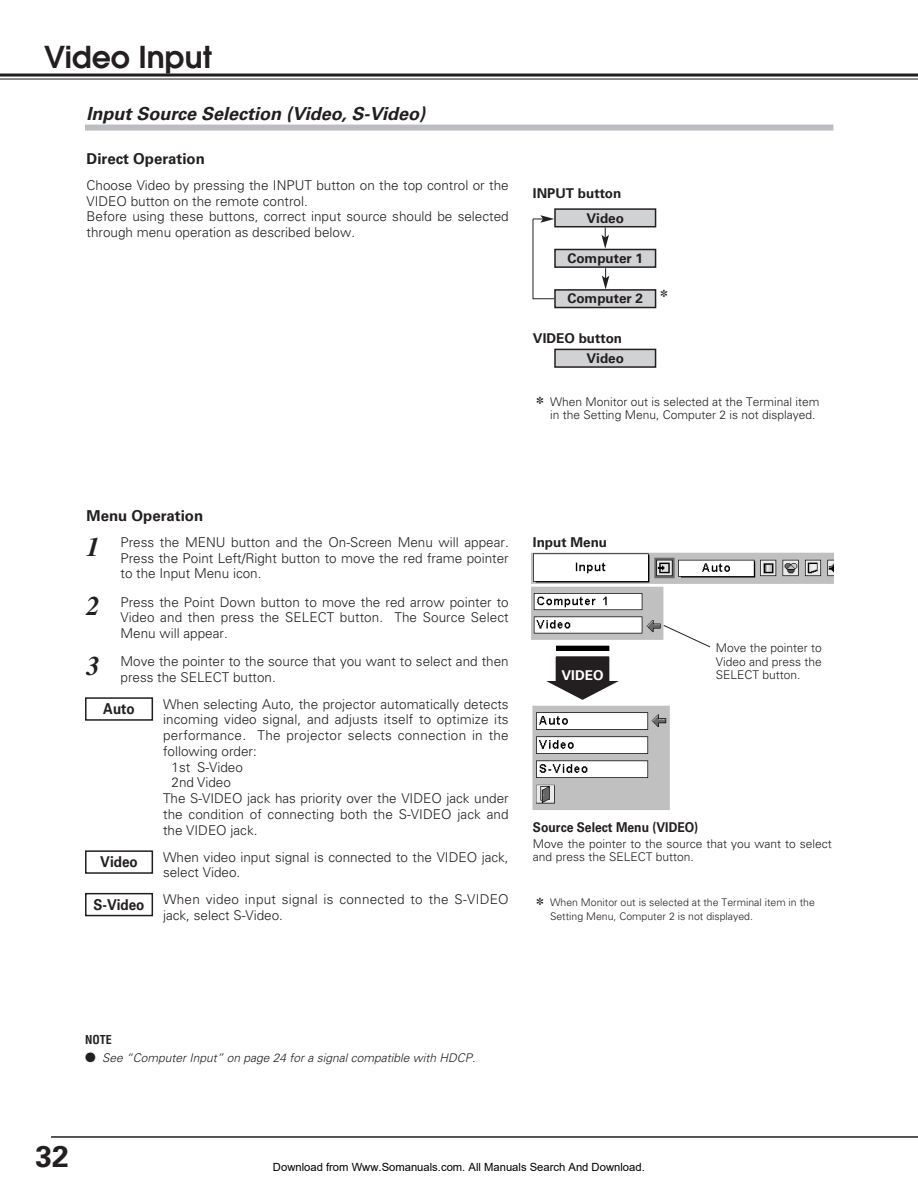
<style>
.page{position:relative;width:918px;height:1188px;background:#fff}
.page>*{position:absolute;margin:0;border:0;box-sizing:border-box;transform-origin:0 0}
.t1{font:600 30px "Avant Garde";color:#231f20}
.t2{font:700 30px "Univers";color:#231f20}
.t3{font:italic 700 27px "Times";color:#231f20}
.t4{font:italic 700 18px "Univers";color:#231f20}
.t5{font:700 15px "Univers";color:#231f20}
.t6{font:700 15px "Univers";color:#231f20;scale:.9 1}
.t7{font:300 13.5px/15.8px "Univers";color:#231f20}
.t8{font:300 13.5px/15.8px "Univers";letter-spacing:.02em;color:#231f20}
.t9{font:700 13.5px/24.3px "Univers";color:#231f20;text-align:right}
.t10{font:700 13.5px "Univers";color:#231f20;scale:.9 1}
.t11{font:700 13.5px "Univers";color:#fff}
.t12{font:300 12px/13.5px "Univers";color:#231f20}
.t13{font:italic 300 12px "Univers";color:#231f20}
.t14{font:700 condensed 12px "Helvetica";color:#231f20}
.t15{font:11.25px "Arial";color:#000}
.t16{font:300 10.5px/13.5px "Univers";color:#231f20}
</style>
<div class="page">
<hr style="left:0;top:74px;width:918px;height:3px;background:#231f20">
<hr style="left:0;top:79px;width:918px;height:1px;background:#231f20">
<hr style="left:51px;top:1136px;width:867px;height:2px;background:#231f20">
<img style="left:531px;top:553px;width:302px;height:87px">
<svg style="left:663px;top:624px;width:48px;height:24px"></svg>
<img style="left:532px;top:706px;width:138px;height:104px">
<svg style="left:546px;top:656px;width:73px;height:44px"></svg>
<div style="left:556px;top:646px;width:53px;height:5px;background:#000"></div>
<div style="left:554px;top:644px;width:57px;height:9px;border:2px solid #fff"></div>
<div style="left:85px;top:697px;width:68px;height:24px;border:2px solid #231f20"></div>
<div style="left:85px;top:850px;width:68px;height:24px;border:2px solid #231f20"></div>
<div style="left:85px;top:893px;width:68px;height:23px;border:2px solid #231f20"></div>
<div style="left:555px;top:209px;width:101px;height:18px;background:#d1d2d4"></div>
<div style="left:554px;top:208px;width:102px;height:19px;border:2px solid #231f20"></div>
<div style="left:555px;top:290px;width:101px;height:18px;background:#d1d2d4"></div>
<div style="left:554px;top:289px;width:102px;height:19px;border:2px solid #231f20"></div>
<svg style="left:602px;top:227px;width:7px;height:22px"></svg>
<hr style="left:533px;top:219px;width:1px;height:80px;background:#231f20">
<svg style="left:533px;top:215px;width:21px;height:8px"></svg>
<svg style="left:533px;top:298px;width:21px;height:1px"></svg>
<div style="left:555px;top:249px;width:101px;height:18px;background:#d1d2d4"></div>
<div style="left:554px;top:249px;width:102px;height:19px;border:2px solid #231f20"></div>
<svg style="left:602px;top:268px;width:7px;height:21px"></svg>
<div style="left:555px;top:349px;width:101px;height:18px;background:#d1d2d4"></div>
<div style="left:554px;top:349px;width:102px;height:19px;border:2px solid #231f20"></div>
<div style="left:85px;top:125px;width:748px;height:6px;background:#bcbdc0"></div>
<h1 class="t1" style="left:44px;top:46px;width:169px">Video Input</h1>
<h3 class="t4" style="left:87px;top:107px;width:340px">Input Source Selection (Video, S-Video)</h3>
<p class="t5" style="left:87px;top:153px;width:120px">Direct Operation</p>
<p class="t7" style="left:87px;top:178px;width:424px">Choose Video by pressing the INPUT button on the top control or the VIDEO button on the remote control.<br>Before using these buttons, correct input source should be selected through menu operation as described below.</p>
<p class="t9" style="left:533px;top:183px;width:93px">INPUT button<br>Video</p>
<p class="t9" style="left:567px;top:247px;width:77px">Computer 1</p>
<p class="t9" style="left:567px;top:288px;width:77px">Computer 2</p>
<p class="t9" style="left:533px;top:329px;width:93px;line-height:20px">VIDEO button<br>Video</p>
<p class="t12" style="left:550px;top:396px;width:271px">When Monitor out is selected at the Terminal item in the Setting Menu, Computer 2 is not displayed.</p>
<p class="t5" style="left:87px;top:510px;width:118px">Menu Operation</p>
<h2 class="t3" style="left:87px;top:537px;width:15px">1</h2>
<h2 class="t3" style="left:87px;top:596px;width:15px">2</h2>
<h2 class="t3" style="left:87px;top:656px;width:15px">3</h2>
<p class="t7" style="left:121px;top:536px;width:390px;text-align:justify">Press the MENU button and the On-Screen Menu will appear.<br>Press the Point Left/Right button to move the red frame pointer to the Input Menu icon.</p>
<p class="t7" style="left:121px;top:595px;width:390px;text-align:justify">Press the Point Down button to move the red arrow pointer to Video and then press the SELECT button. The Source Select Menu will appear.</p>
<p class="t7" style="left:121px;top:655px;width:390px">Move the pointer to the source that you want to select and then press the SELECT button.</p>
<p class="t6" style="left:103px;top:703px;width:36px">Auto</p>
<p class="t7" style="left:163px;top:697px;width:347px">When selecting Auto, the projector automatically detects</p>
<p class="t7" style="left:163px;top:713px;width:347px">incoming video signal, and adjusts itself to optimize its</p>
<p class="t8" style="left:163px;top:729px;width:347px">performance. The projector selects connection in the</p>
<p class="t7" style="left:163px;top:744px;width:95px">following order:</p>
<p class="t7" style="left:172px;top:760px;width:73px">1st S-Video</p>
<p class="t7" style="left:172px;top:776px;width:61px">2nd Video</p>
<p class="t7" style="left:163px;top:792px;width:347px">The S-VIDEO jack has priority over the VIDEO jack under</p>
<p class="t7" style="left:163px;top:807px;width:347px">the condition of connecting both the S-VIDEO jack and</p>
<p class="t7" style="left:163px;top:823px;width:96px">the VIDEO jack.</p>
<p class="t6" style="left:100px;top:856px;width:43px">Video</p>
<p class="t7" style="left:163px;top:850px;width:347px">When video input signal is connected to the VIDEO jack, select Video.</p>
<p class="t6" style="left:94px;top:899px;width:58px">S-Video</p>
<p class="t8" style="left:163px;top:893px;width:347px">When video input signal is connected to the S-VIDEO jack, select S-Video.</p>
<p class="t9" style="left:533px;top:531px;width:76px">Input Menu</p>
<p class="t12" style="left:716px;top:642px;width:108px">Move the pointer to<br>Video and press the</p>
<p class="t11" style="left:562px;top:670px;width:43px">VIDEO</p>
<p class="t12" style="left:716px;top:669px;width:86px">SELECT button.</p>
<p class="t10" style="left:533px;top:822px;width:185px">Source Select Menu (VIDEO)</p>
<p class="t12" style="left:533px;top:838px;width:300px">Move the pointer to the source that you want to select and press the SELECT button.</p>
<p class="t16" style="left:550px;top:897px;width:266px">When Monitor out is selected at the Terminal item in the<br>Setting Menu, Computer 2 is not displayed.</p>
<p class="t14" style="left:85px;top:1035px;width:28px">NOTE</p>
<p class="t13" style="left:85px;top:1053px;width:392px">● See “Computer Input” on page 24 for a signal compatible with HDCP.</p>
<h1 class="t2" style="left:36px;top:1145px;width:35px">32</h1>
<p class="t15" style="left:273px;top:1160px;width:373px">Download from Www.Somanuals.com. All Manuals Search And Download.</p>
</div>
